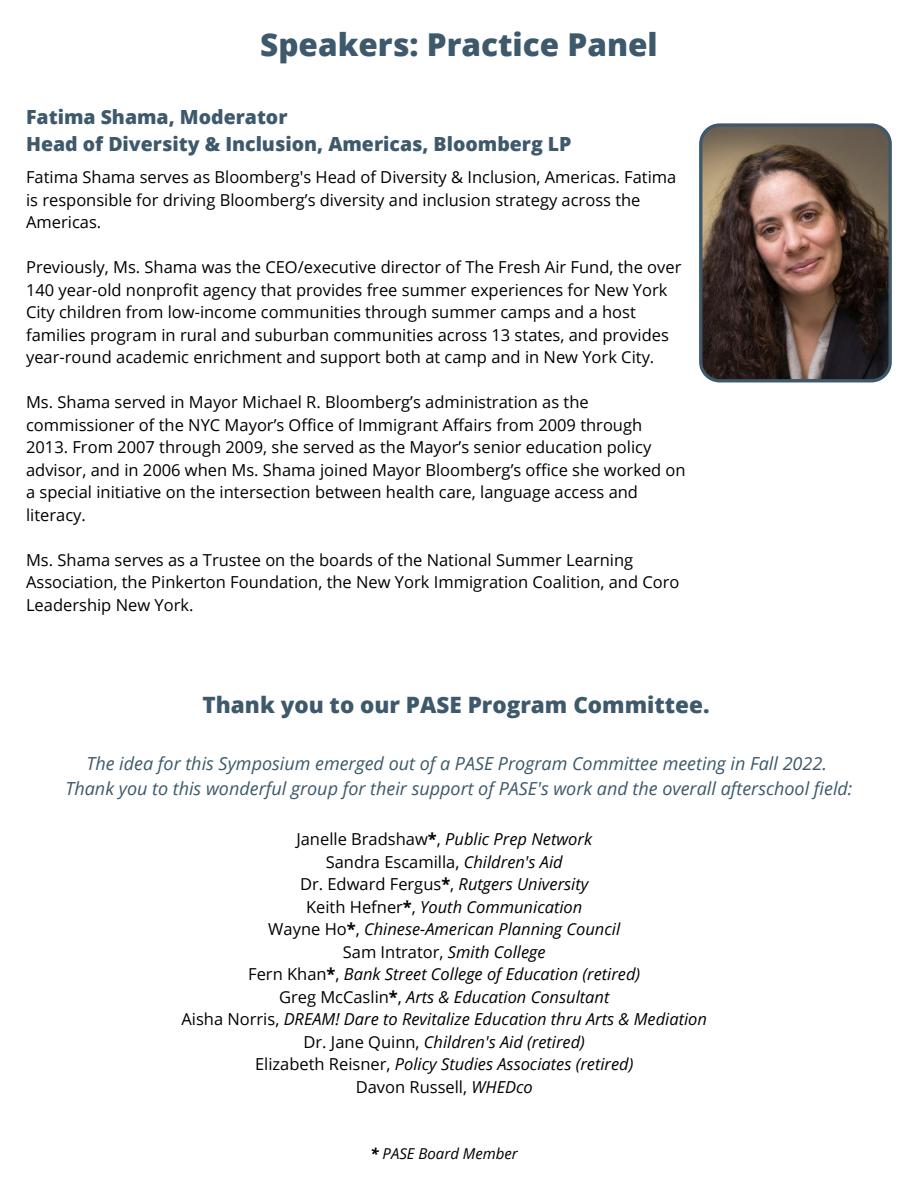
<style>
.page{position:relative;width:918px;height:1188px;background:#fff}
.page>*{position:absolute;margin:0;border:0;box-sizing:border-box;transform-origin:0 0}
.t1{font:800 31.5px "Open Sans";color:#3d596b}
.t2{font:800 22.5px "Open Sans";color:#3d596b}
.t3{font:800 19.5px/27px "Open Sans";color:#3d596b}
.t4{font:italic 18px/25px "Open Sans";color:#3d596b;text-align:center}
.t5{font:16.5px/22.5px "Open Sans";color:#000}
.t6{font:italic 16.5px/22.5px "Open Sans";color:#000;text-align:center}
.t7{font:italic 15px "Open Sans";color:#000}
.s1{font-style:normal}
.s2{font-weight:700;font-style:normal}
.s3{font-weight:700}
</style>
<div class="page">
<svg style="left:699px;top:123px;width:193px;height:259px;background:#5d4b43"></svg>
<h1 class="t1" style="left:260px;top:22px;width:399px">Speakers: Practice Panel</h1>
<p class="t3" style="left:26px;top:103px;width:547px">Fatima Shama, Moderator<br>Head of Diversity &amp; Inclusion, Americas, Bloomberg LP</p>
<p class="t5" style="left:26px;top:165px;width:652px">Fatima Shama serves as Bloomberg's Head of Diversity &amp; Inclusion, Americas. Fatima is responsible for driving Bloomberg’s diversity and inclusion strategy across the<br>Americas.</p>
<p class="t5" style="left:26px;top:255px;width:657px">Previously, Ms. Shama was the CEO/executive director of The Fresh Air Fund, the over 140 year-old nonprofit agency that provides free summer experiences for New York City children from low-income communities through summer camps and a host families program in rural and suburban communities across 13 states, and provides year-round academic enrichment and support both at camp and in New York City.</p>
<p class="t5" style="left:26px;top:390px;width:661px">Ms. Shama served in Mayor Michael R. Bloomberg’s administration as the commissioner of the NYC Mayor’s Office of Immigrant Affairs from 2009 through 2013. From 2007 through 2009, she served as the Mayor’s senior education policy advisor, and in 2006 when Ms. Shama joined Mayor Bloomberg’s office she worked on a special initiative on the intersection between health care, language access and literacy.</p>
<p class="t5" style="left:26px;top:548px;width:655px">Ms. Shama serves as a Trustee on the boards of the National Summer Learning<br>Association, the Pinkerton Foundation, the New York Immigration Coalition, and Coro<br>Leadership New York.</p>
<h2 class="t2" style="left:203px;top:689px;width:508px">Thank you to our PASE Program Committee.</h2>
<p class="t4" style="left:65px;top:751px;width:789px">The idea for this Symposium emerged out of a PASE Program Committee meeting in Fall 2022.<br>Thank you to this wonderful group for their support of PASE's work and the overall afterschool field:</p>
<p class="t6" style="left:181px;top:827px;width:527px"><span class="s1">Janelle Bradshaw</span><span class="s2">*</span><span class="s1">,</span> Public Prep Network<br><span class="s1">Sandra Escamilla,</span> Children's Aid<br><span class="s1">Dr. Edward Fergus</span><span class="s2">*</span><span class="s1">,</span> Rutgers University<br><span class="s1">Keith Hefner</span><span class="s2">*</span><span class="s1">,</span> Youth Communication<br><span class="s1">Wayne Ho</span><span class="s2">*</span><span class="s1">,</span> Chinese-American Planning Council<br><span class="s1">Sam Intrator,</span> Smith College<br><span class="s1">Fern Khan</span><span class="s2">*</span><span class="s1">,</span> Bank Street College of Education (retired)<br><span class="s1">Greg McCaslin</span><span class="s2">*</span><span class="s1">,</span> Arts &amp; Education Consultant<br><span class="s1">Aisha Norris,</span> DREAM! Dare to Revitalize Education thru Arts &amp; Mediation <span class="s1">Dr. Jane Quinn,</span> Children's Aid (retired)<br><span class="s1">Elizabeth Reisner,</span> Policy Studies Associates (retired)<br><span class="s1">Davon Russell,</span> WHEDco</p>
<p class="t7" style="left:371px;top:1143px;width:149px"><span class="s3">*</span> PASE Board Member</p>
</div>
